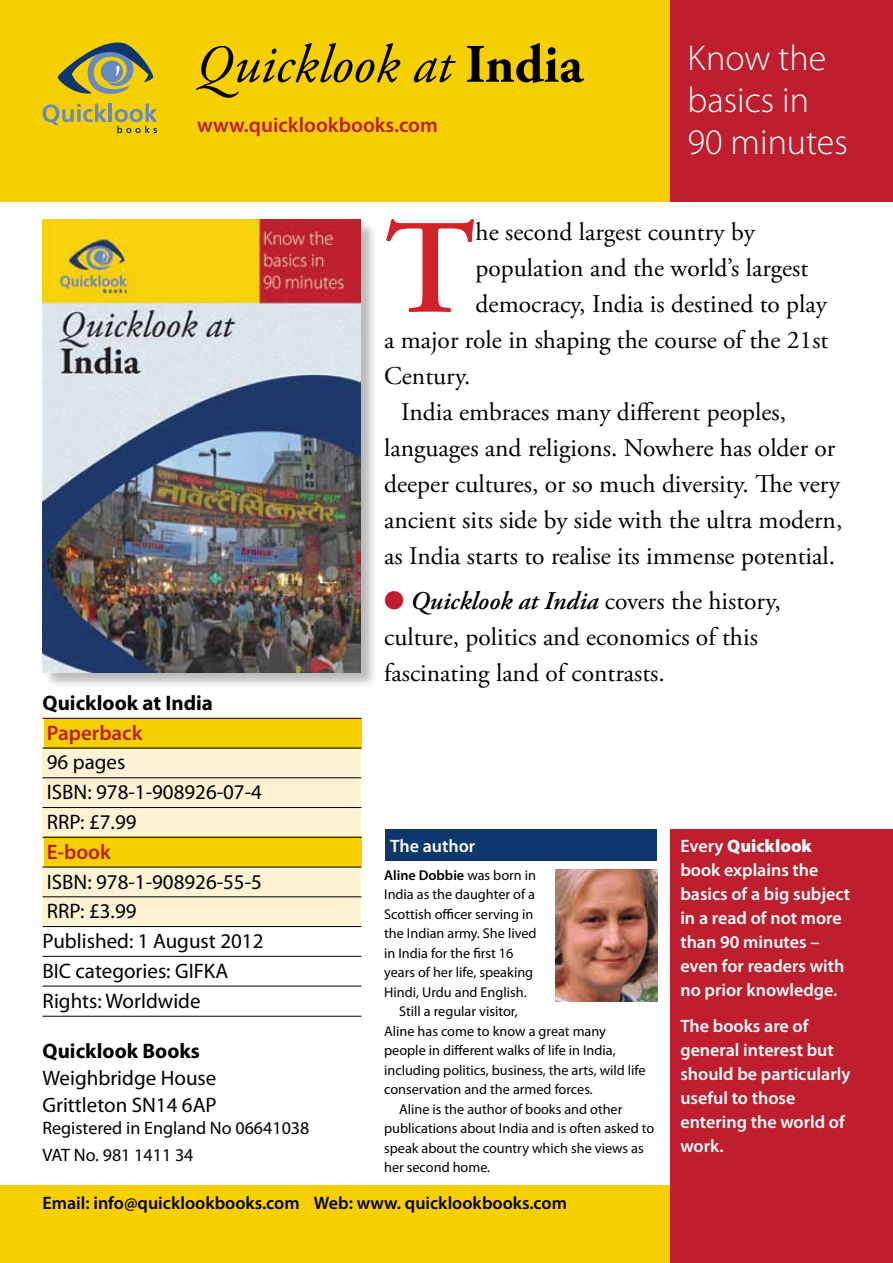
<style>
.page{position:relative;width:893px;height:1263px;background:#fff}
.page>*{position:absolute;margin:0;border:0;box-sizing:border-box;transform-origin:0 0}
.t1{font:600 134.1px "Adobe Garamond Pro";color:#d2232a}
.t2{font:italic 54px "Adobe Garamond Pro";color:#000}
.t3{font:300 36px/42px "Myriad Pro";color:#fff}
.t4{font:25.5px/36px "Adobe Garamond Pro";color:#000}
.t5{font:21px/29.7px "Myriad Pro";color:#000}
.t6{font:600 21px "Myriad Pro";color:#be1e2d}
.t7{font:700 21px "Myriad Pro";color:#000}
.t8{font:600 18px/24px "Myriad Pro";color:#fff}
.t9{font:600 18px "Myriad Pro";color:#000}
.t10{font:18px/26.7px "Myriad Pro";color:#000}
.t11{font:14.25px "Myriad Pro";color:#000}
.t12{font:600 14.25px "Myriad Pro";color:#000}
.s1{font-family:"Garamond Premr Pro"}
.s2{font-weight:700;font-style:normal}
.s3{color:#be1e2d}
.s4{font-weight:600;font-style:italic}
.s5{font-weight:400}
.s6{font-weight:900}
</style>
<div class="page">
<div style="left:43px;top:748px;width:318px;height:91px;background:#fdf3d4"></div>
<div style="left:43px;top:866px;width:318px;height:61px;background:#fdf3d4"></div>
<div style="left:0;top:0;width:893px;height:202px;background:#f6cf00"></div>
<div style="left:0;top:1185px;width:893px;height:78px;background:#f6cf00"></div>
<div style="left:670px;top:0;width:223px;height:202px;background:#be1e2d"></div>
<div style="left:670px;top:829px;width:223px;height:434px;background:#be1e2d"></div>
<div style="left:386px;top:829px;width:271px;height:31px;background:#0d376d"></div>
<div style="left:44px;top:718px;width:317px;height:30px;background:#f6cf00"></div>
<div style="left:44px;top:836px;width:317px;height:30px;background:#f6cf00"></div>
<svg style="left:43px;top:42px;width:114px;height:91px"></svg>
<div style="left:43px;top:220px;width:335px;height:469px;background:#000;opacity:.27"></div>
<img style="left:43px;top:220px;width:318px;height:452px">
<hr style="left:43px;top:718px;width:318px;height:1px;background:#000">
<hr style="left:43px;top:748px;width:318px;height:1px;background:#000">
<hr style="left:43px;top:777px;width:318px;height:1px;background:#000">
<hr style="left:43px;top:807px;width:318px;height:1px;background:#000">
<hr style="left:43px;top:837px;width:318px;height:1px;background:#000">
<hr style="left:43px;top:867px;width:318px;height:1px;background:#000">
<hr style="left:43px;top:896px;width:318px;height:1px;background:#000">
<hr style="left:43px;top:926px;width:318px;height:1px;background:#000">
<hr style="left:43px;top:956px;width:318px;height:1px;background:#000">
<hr style="left:43px;top:986px;width:318px;height:1px;background:#000">
<hr style="left:43px;top:1016px;width:318px;height:1px;background:#000">
<img style="left:556px;top:869px;width:101px;height:132px">
<h2 class="t2" style="left:197px;top:32px;width:387px"><span class="s1">Q</span>uicklook at <span class="s2">India</span></h2>
<p class="t6" style="left:197px;top:112px;width:242px">www.quicklookbooks.com</p>
<h3 class="t3" style="left:688px;top:37px;width:162px">Know the basics in<br>90 minutes</h3>
<p class="t7" style="left:43px;top:689px;width:172px">Quicklook at India</p>
<p class="t6" style="left:47px;top:719px;width:97px">Paperback</p>
<p class="t5" style="left:47px;top:747px;width:217px">96 pages<br>ISBN: 978-1-908926-07-4<br>RRP: £7.99</p>
<p class="t6" style="left:47px;top:838px;width:66px">E-book</p>
<p class="t5" style="left:43px;top:866px;width:222px">ISBN: 978-1-908926-55-5<br>RRP: £3.99<br>Published: 1 August 2012<br>BIC categories: GIFKA<br>Rights: Worldwide</p>
<p class="t7" style="left:43px;top:1037px;width:159px">Quicklook Books</p>
<p class="t5" style="left:43px;top:1064px;width:176px;line-height:27px">Weighbridge House<br>Grittleton SN14 6AP</p>
<p class="t10" style="left:43px;top:1114px;width:268px">Registered in England No 06641038<br>VAT No. 981 1411 34</p>
<h1 class="t1" style="left:384px;top:192px;width:93px">T</h1>
<p class="t4" style="left:476px;top:214px;width:281px">he second largest country by</p>
<p class="t4" style="left:476px;top:250px;width:334px">population and the world’s largest</p>
<p class="t4" style="left:476px;top:286px;width:353px">democracy, India is destined to play</p>
<p class="t4" style="left:384px;top:322px;width:446px">a major role in shaping the course of the 21st</p>
<p class="t4" style="left:384px;top:358px;width:88px">Century.</p>
<p class="t4" style="left:401px;top:394px;width:386px">India embraces many different peoples,</p>
<p class="t4" style="left:384px;top:430px;width:453px">languages and religions. Nowhere has older or</p>
<p class="t4" style="left:384px;top:466px;width:457px">deeper cultures, or so much diversity. The very</p>
<p class="t4" style="left:384px;top:502px;width:460px">ancient sits side by side with the ultra modern,</p>
<p class="t4" style="left:384px;top:538px;width:452px">as India starts to realise its immense potential.</p>
<p class="t4" style="left:384px;top:583px;width:398px"><span class="s3">●</span> <span class="s4">Quicklook at India</span> covers the history, culture, politics and economics of this fascinating land of contrasts.</p>
<p class="t8" style="left:390px;top:833px;width:87px">The author</p>
<p class="t12" style="left:384px;top:866px;width:154px">Aline Dobbie <span class="s5">was born in</span></p>
<p class="t11" style="left:384px;top:886px;width:152px">India as the daughter of a</p>
<p class="t11" style="left:384px;top:905px;width:151px">Scottish officer serving in</p>
<p class="t11" style="left:384px;top:925px;width:154px">the Indian army. She lived</p>
<p class="t11" style="left:384px;top:944px;width:131px">in India for the first 16</p>
<p class="t11" style="left:384px;top:964px;width:151px">years of her life, speaking</p>
<p class="t11" style="left:384px;top:983px;width:144px">Hindi, Urdu and English.</p>
<p class="t11" style="left:399px;top:1003px;width:120px">Still a regular visitor,</p>
<p class="t11" style="left:384px;top:1022px;width:223px">Aline has come to know a great many</p>
<p class="t11" style="left:384px;top:1042px;width:233px">people in different walks of life in India,</p>
<p class="t11" style="left:384px;top:1061px;width:263px">including politics, business, the arts, wild life</p>
<p class="t11" style="left:384px;top:1081px;width:210px">conservation and the armed forces.</p>
<p class="t11" style="left:399px;top:1100px;width:225px">Aline is the author of books and other</p>
<p class="t11" style="left:384px;top:1120px;width:272px">publications about India and is often asked to</p>
<p class="t11" style="left:384px;top:1139px;width:261px">speak about the country which she views as</p>
<p class="t11" style="left:384px;top:1159px;width:108px">her second home.</p>
<p class="t8" style="left:680px;top:833px;width:171px">Every <span class="s6">Quicklook </span>book explains the basics of a big subject in a read of not more than 90 minutes – even for readers with no prior knowledge.</p>
<p class="t8" style="left:680px;top:1014px;width:172px">The books are of general interest but should be particularly useful to those entering the world of work.</p>
<p class="t9" style="left:43px;top:1191px;width:526px">Email: info@quicklookbooks.com Web: www. quicklookbooks.com</p>
</div>
